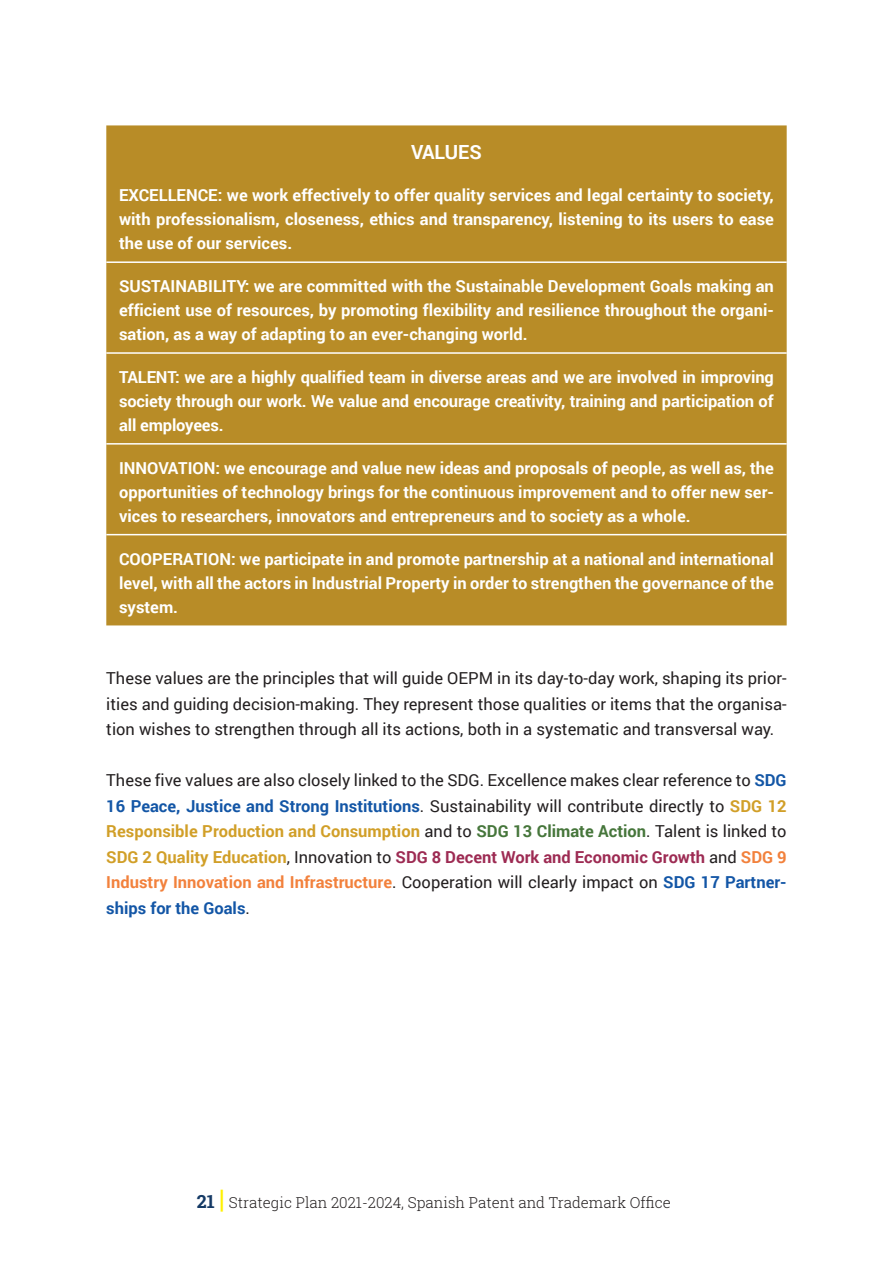
<style>
.page{position:relative;width:893px;height:1263px;background:#fff}
.page>*{position:absolute;margin:0;border:0;box-sizing:border-box;transform-origin:0 0}
.texto{font:700 19.5px "Roboto";color:#fff}
.texto-2{font:700 16.5px/24px "Roboto";color:#fff;text-align:justify}
.texto-3{font:16.5px/25.5px "Roboto";color:#231f20;text-align:justify}
.t1{font:300 15px "Roboto Slab";color:#231f20}
.s1{font-weight:700;color:#1356a6}
.s2{font-weight:700;color:#d19f28}
.s3{font-weight:700;color:#46763b}
.s4{font-weight:700;color:#9d2b53}
.s5{font-weight:700;color:#f2813c}
.s6{font-weight:700;font-size:18px;color:#153a65}
.s7{font-weight:700;font-size:25.5px;color:#fff101}
</style>
<div class="page">
<div style="left:106px;top:125px;width:681px;height:500px;background:#b88c27"></div>
<hr style="left:106px;top:261px;width:681px;height:2px;background:#fff">
<hr style="left:106px;top:352px;width:681px;height:2px;background:#fff">
<hr style="left:106px;top:443px;width:681px;height:2px;background:#fff">
<hr style="left:106px;top:534px;width:681px;height:1px;background:#fff">
<p class="texto" style="left:411px;top:138px;width:72px">VALUES</p>
<p class="texto-2" style="left:119px;top:183px;width:656px">EXCELLENCE: we work effectively to offer quality services and legal certainty to society, with professionalism, closeness, ethics and transparency, listening to its users to ease the use of our services.</p>
<p class="texto-2" style="left:119px;top:274px;width:656px">SUSTAINABILITY: we are committed with the Sustainable Development Goals making an efficient use of resources, by promoting flexibility and resilience throughout the organi&shy;sation, as a way of adapting to an ever-changing world.</p>
<p class="texto-2" style="left:119px;top:365px;width:656px">TALENT: we are a highly qualified team in diverse areas and we are involved in improving society through our work. We value and encourage creativity, training and participation of all employees.</p>
<p class="texto-2" style="left:119px;top:455px;width:656px">INNOVATION: we encourage and value new ideas and proposals of people, as well as, the opportunities of technology brings for the continuous improvement and to offer new ser&shy;vices to researchers, innovators and entrepreneurs and to society as a whole.</p>
<p class="texto-2" style="left:119px;top:546px;width:656px">COOPERATION: we participate in and promote partnership at a national and international level, with all the actors in Industrial Property in order to strengthen the governance of the system.</p>
<p class="texto-3" style="left:106px;top:665px;width:682px">These values are the principles that will guide OEPM in its day-to-day work, shaping its prior&shy;ities and guiding decision-making. They represent those qualities or items that the organisa&shy;tion wishes to strengthen through all its actions, both in a systematic and transversal way.</p>
<p class="texto-3" style="left:106px;top:767px;width:682px">These five values are also closely linked to the SDG. Excellence makes clear reference to <span class="s1">SDG 16 Peace, Justice and Strong Institutions</span>. Sustainability will contribute directly to <span class="s2">SDG 12<br>Responsible Production and Consumption</span> and to <span class="s3">SDG 13 Climate Action</span>. Talent is linked to <span class="s2">SDG 2 Quality Education</span>, Innovation to <span class="s4">SDG 8 Decent Work and Economic Growth</span> and <span class="s5">SDG 9<br>Industry Innovation and Infrastructure</span>. Cooperation will clearly impact on <span class="s1">SDG 17 Partner&shy;ships for the Goals</span>.</p>
<p class="t1" style="left:197px;top:1192px;width:475px"><span class="s6">21</span> <span class="s7">|</span> Strategic Plan 2021-2024, Spanish Patent and Trademark Office</p>
</div>
